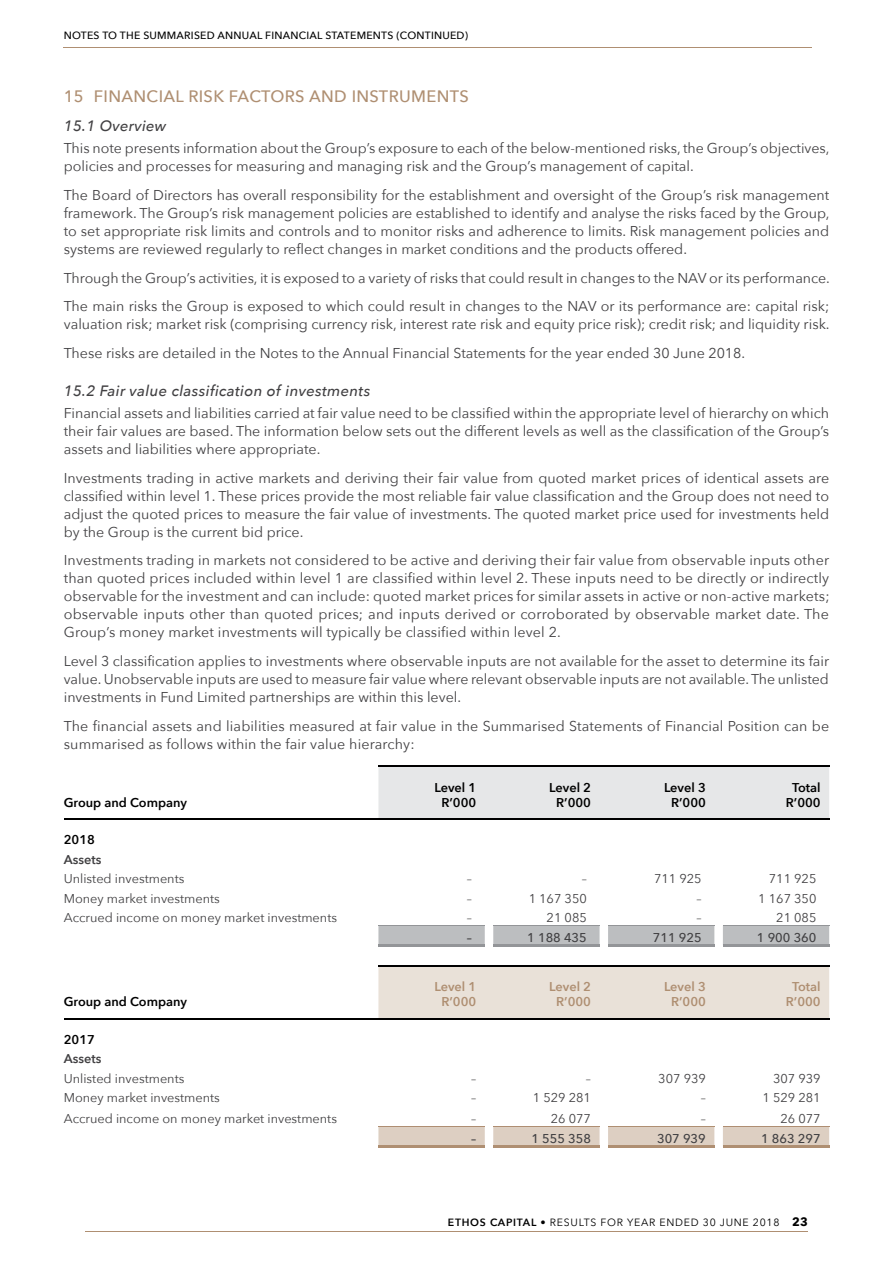
<style>
.page{position:relative;width:893px;height:1263px;background:#fff}
.page>*{position:absolute;margin:0;border:0;box-sizing:border-box;transform-origin:0 0}
.t1{font:500 16.5px "Avenir Next";letter-spacing:.02em;color:#af8f72}
.t2{font:italic 500 15px "Avenir Next";letter-spacing:.02em;color:#414042}
.t3{font:14.25px/18px "Avenir Next";color:#414042;text-align:justify}
.t4{font:12.75px "Avenir Next";color:#414042}
.t5{font:600 12.75px/15px "Avenir Next";color:#000;text-align:center}
.t6{font:600 12.75px/15px "Avenir Next";color:#af8f72;text-align:center}
.t7{font:500 12.75px "Avenir Next";color:#414042}
.t8{font:600 12.75px "Avenir Next";color:#414042}
.t9{font:500 10.5px "Avenir Next";letter-spacing:.02em;color:#000}
.t10{font:10.5px "Avenir Next";letter-spacing:.07em;color:#000}
.s1{font-weight:600}
.s2{font-weight:700;font-size:12px}
</style>
<div class="page">
<hr style="left:85px;top:1231px;width:723px;height:1px;background:#af8f72">
<hr style="left:64px;top:47px;width:748px;height:1px;background:#af8f72">
<div style="left:378px;top:926px;width:451px;height:19px;background:#bcbec0"></div>
<hr style="left:608px;top:944px;width:106px;height:2px;background:#939598">
<hr style="left:723px;top:944px;width:106px;height:2px;background:#939598">
<hr style="left:64px;top:818px;width:314px;height:2px;background:#000">
<div style="left:378px;top:765px;width:451px;height:55px;background:#e6e7e8"></div>
<hr style="left:723px;top:818px;width:106px;height:2px;background:#000">
<hr style="left:493px;top:925px;width:107px;height:1px;background:#939598">
<hr style="left:493px;top:944px;width:107px;height:2px;background:#939598">
<hr style="left:723px;top:925px;width:106px;height:1px;background:#939598">
<hr style="left:608px;top:925px;width:106px;height:1px;background:#939598">
<hr style="left:378px;top:925px;width:107px;height:1px;background:#939598">
<hr style="left:378px;top:944px;width:107px;height:2px;background:#939598">
<div style="left:378px;top:1127px;width:451px;height:19px;background:#ddcfc2"></div>
<hr style="left:378px;top:1126px;width:107px;height:1px;background:#af8e72">
<hr style="left:378px;top:1145px;width:107px;height:2px;background:#af8f72">
<hr style="left:493px;top:1126px;width:107px;height:1px;background:#af8e72">
<hr style="left:493px;top:1145px;width:107px;height:2px;background:#af8f72">
<hr style="left:608px;top:1145px;width:106px;height:2px;background:#af8f72">
<hr style="left:723px;top:1126px;width:106px;height:1px;background:#af8e72">
<hr style="left:723px;top:1145px;width:106px;height:2px;background:#af8f72">
<hr style="left:608px;top:1126px;width:106px;height:1px;background:#af8f72">
<hr style="left:64px;top:1018px;width:314px;height:2px;background:#000">
<div style="left:378px;top:965px;width:451px;height:55px;background:#e9e1d8"></div>
<hr style="left:723px;top:1018px;width:106px;height:2px;background:#000">
<p class="t9" style="left:64px;top:26px;width:406px">NOTES TO THE SUMMARISED ANNUAL FINANCIAL STATEMENTS (CONTINUED)</p>
<p class="t1" style="left:64px;top:82px;width:407px">15 FINANCIAL RISK FACTORS AND INSTRUMENTS</p>
<p class="t2" style="left:64px;top:113px;width:104px">15.1 Overview</p>
<p class="t3" style="left:64px;top:139px;width:767px">This note presents information about the Group’s exposure to each of the below-mentioned risks, the Group’s objectives, policies and processes for measuring and managing risk and the Group’s management of capital.</p>
<p class="t3" style="left:64px;top:185px;width:767px">The Board of Directors has overall responsibility for the establishment and oversight of the Group’s risk management framework. The Group’s risk management policies are established to identify and analyse the risks faced by the Group, to set appropriate risk limits and controls and to monitor risks and adherence to limits. Risk management policies and systems are reviewed regularly to reflect changes in market conditions and the products offered.</p>
<p class="t3" style="left:64px;top:263px;width:768px;line-height:28.7px">Through the Group’s activities, it is exposed to a variety of risks that could result in changes to the NAV or its performance.<br>The main risks the Group is exposed to which could result in changes to the NAV or its performance are: capital risk;</p>
<p class="t3" style="left:64px;top:309px;width:767px;line-height:28.7px">valuation risk; market risk (comprising currency risk, interest rate risk and equity price risk); credit risk; and liquidity risk.<br>These risks are detailed in the Notes to the Annual Financial Statements for the year ended 30 June 2018.</p>
<p class="t2" style="left:64px;top:378px;width:308px">15.2 Fair value classification of investments</p>
<p class="t3" style="left:64px;top:404px;width:767px">Financial assets and liabilities carried at fair value need to be classified within the appropriate level of hierarchy on which their fair values are based. The information below sets out the different levels as well as the classification of the Group’s assets and liabilities where appropriate.</p>
<p class="t3" style="left:64px;top:468px;width:767px">Investments trading in active markets and deriving their fair value from quoted market prices of identical assets are classified within level 1. These prices provide the most reliable fair value classification and the Group does not need to adjust the quoted prices to measure the fair value of investments. The quoted market price used for investments held by the Group is the current bid price.</p>
<p class="t3" style="left:64px;top:551px;width:767px">Investments trading in markets not considered to be active and deriving their fair value from observable inputs other than quoted prices included within level 1 are classified within level 2. These inputs need to be directly or indirectly observable for the investment and can include: quoted market prices for similar assets in active or non-active markets; observable inputs other than quoted prices; and inputs derived or corroborated by observable market date. The Group’s money market investments will typically be classified within level 2.</p>
<p class="t3" style="left:64px;top:651px;width:767px">Level 3 classification applies to investments where observable inputs are not available for the asset to determine its fair value. Unobservable inputs are used to measure fair value where relevant observable inputs are not available. The unlisted investments in Fund Limited partnerships are within this level.</p>
<p class="t3" style="left:64px;top:716px;width:767px">The financial assets and liabilities measured at fair value in the Summarised Statements of Financial Position can be summarised as follows within the fair value hierarchy:</p>
<p class="t5" style="left:64px;top:794px;width:125px">Group and Company</p>
<p class="t5" style="left:434px;top:779px;width:43px">Level 1<br>R’000</p>
<p class="t5" style="left:549px;top:779px;width:43px">Level 2<br>R’000</p>
<p class="t5" style="left:664px;top:779px;width:43px">Level 3<br>R’000</p>
<p class="t5" style="left:786px;top:779px;width:36px">Total<br>R’000</p>
<p class="t5" style="left:64px;top:832px;width:33px">2018</p>
<p class="t8" style="left:64px;top:848px;width:39px">Assets</p>
<p class="t4" style="left:64px;top:868px;width:122px">Unlisted investments</p>
<p class="t4" style="left:467px;top:868px;width:7px">–</p>
<p class="t4" style="left:582px;top:868px;width:7px">–</p>
<p class="t4" style="left:654px;top:868px;width:49px">711 925</p>
<p class="t4" style="left:769px;top:868px;width:49px">711 925</p>
<p class="t4" style="left:64px;top:887px;width:158px">Money market investments</p>
<p class="t4" style="left:467px;top:887px;width:7px">–</p>
<p class="t4" style="left:529px;top:887px;width:60px">1 167 350</p>
<p class="t4" style="left:696px;top:887px;width:7px">–</p>
<p class="t4" style="left:758px;top:887px;width:60px">1 167 350</p>
<p class="t4" style="left:64px;top:907px;width:275px">Accrued income on money market investments</p>
<p class="t4" style="left:467px;top:907px;width:7px">–</p>
<p class="t4" style="left:547px;top:907px;width:42px">21 085</p>
<p class="t4" style="left:696px;top:907px;width:7px">–</p>
<p class="t4" style="left:776px;top:907px;width:42px">21 085</p>
<p class="t7" style="left:467px;top:926px;width:7px">–</p>
<p class="t7" style="left:527px;top:926px;width:61px">1 188 435</p>
<p class="t7" style="left:653px;top:926px;width:50px">711 925</p>
<p class="t7" style="left:757px;top:926px;width:61px">1 900 360</p>
<p class="t5" style="left:64px;top:994px;width:125px">Group and Company</p>
<p class="t6" style="left:434px;top:979px;width:43px">Level 1<br>R’000</p>
<p class="t6" style="left:549px;top:979px;width:43px">Level 2<br>R’000</p>
<p class="t6" style="left:664px;top:979px;width:43px">Level 3<br>R’000</p>
<p class="t6" style="left:786px;top:979px;width:36px">Total<br>R’000</p>
<p class="t5" style="left:64px;top:1031px;width:33px">2017</p>
<p class="t8" style="left:64px;top:1048px;width:39px">Assets</p>
<p class="t4" style="left:64px;top:1068px;width:122px">Unlisted investments</p>
<p class="t4" style="left:471px;top:1068px;width:7px">–</p>
<p class="t4" style="left:586px;top:1068px;width:7px">–</p>
<p class="t4" style="left:658px;top:1068px;width:49px">307 939</p>
<p class="t4" style="left:773px;top:1068px;width:49px">307 939</p>
<p class="t4" style="left:64px;top:1087px;width:158px">Money market investments</p>
<p class="t4" style="left:471px;top:1087px;width:7px">–</p>
<p class="t4" style="left:533px;top:1087px;width:60px">1 529 281</p>
<p class="t4" style="left:701px;top:1087px;width:7px">–</p>
<p class="t4" style="left:762px;top:1087px;width:60px">1 529 281</p>
<p class="t4" style="left:64px;top:1108px;width:275px">Accrued income on money market investments</p>
<p class="t4" style="left:471px;top:1108px;width:7px">–</p>
<p class="t4" style="left:551px;top:1108px;width:42px">26 077</p>
<p class="t4" style="left:701px;top:1108px;width:7px">–</p>
<p class="t4" style="left:780px;top:1108px;width:42px">26 077</p>
<p class="t7" style="left:471px;top:1128px;width:7px">–</p>
<p class="t7" style="left:531px;top:1128px;width:61px">1 555 358</p>
<p class="t7" style="left:657px;top:1128px;width:50px">307 939</p>
<p class="t7" style="left:761px;top:1128px;width:61px">1 863 297</p>
<p class="t10" style="left:448px;top:1213px;width:361px"><span class="s1">ETHOS CAPITAL</span> • RESULTS FOR YEAR ENDED 30 JUNE 2018 <span class="s2">23</span></p>
</div>
